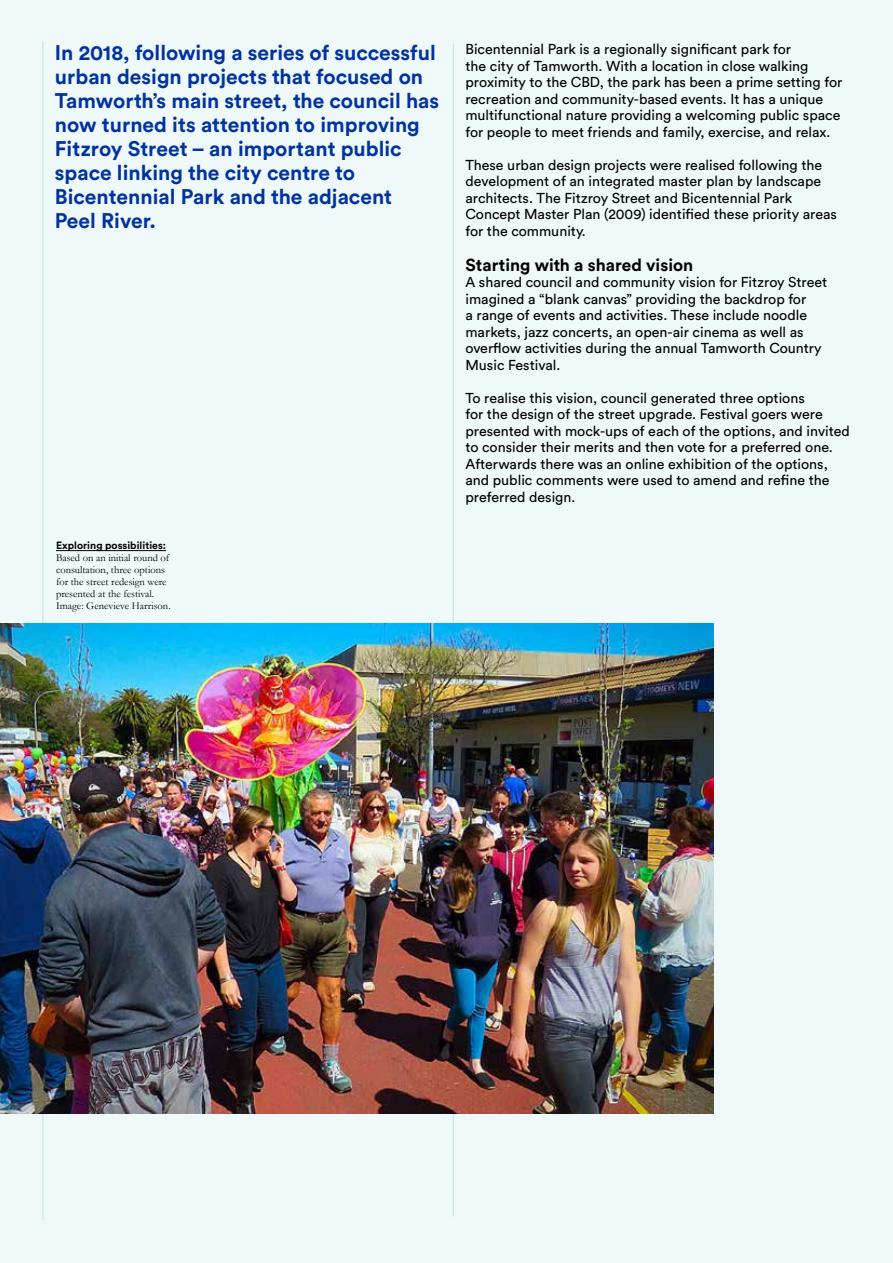
<style>
.page{position:relative;width:893px;height:1263px;background:#f0f9f9}
.page>*{position:absolute;margin:0;border:0;box-sizing:border-box;transform-origin:0 0}
.GANSW_Introtext{font:700 21px/24px "Circular Std";color:#0033a1}
.GANSW_subheads{font:700 17.25px "Circular Std";color:#000}
.GANSW_Body_Case__9_5{font:14.25px/16.5px "Circular Std";color:#000}
.GANSW_Caption{font:10.5px/12px "Garamond";color:#000}
.s1{font-family:"Circular Std";font-weight:700}
</style>
<div class="page">
<hr style="left:453px;top:44px;width:1px;height:1172px;background:#bde1ed">
<hr style="left:43px;top:41px;width:1px;height:1179px;background:#bde1ed">
<img style="left:0;top:624px;width:714px;height:490px">
<hr style="left:56px;top:550px;width:110px;height:1px;background:#000">
<p class="GANSW_Introtext" style="left:55px;top:40px;width:386px">In 2018, following a series of successful urban design projects that focused on Tamworth’s main street, the council has now turned its attention to improving Fitzroy Street – an important public space linking the city centre to Bicentennial Park and the adjacent<br>Peel River.</p>
<p class="GANSW_Body_Case__9_5" style="left:465px;top:41px;width:378px">Bicentennial Park is a regionally significant park for<br>the city of Tamworth. With a location in close walking proximity to the CBD, the park has been a prime setting for recreation and community-based events. It has a unique multifunctional nature providing a welcoming public space for people to meet friends and family, exercise, and relax.</p>
<p class="GANSW_Body_Case__9_5" style="left:465px;top:156px;width:373px">These urban design projects were realised following the development of an integrated master plan by landscape architects. The Fitzroy Street and Bicentennial Park Concept Master Plan (2009) identified these priority areas for the community.</p>
<p class="GANSW_subheads" style="left:465px;top:254px;width:229px">Starting with a shared vision</p>
<p class="GANSW_Body_Case__9_5" style="left:465px;top:274px;width:363px">A shared council and community vision for Fitzroy Street imagined a “blank canvas” providing the backdrop for<br>a range of events and activities. These include noodle markets, jazz concerts, an open-air cinema as well as overflow activities during the annual Tamworth Country Music Festival.</p>
<p class="GANSW_Body_Case__9_5" style="left:465px;top:389px;width:386px">To realise this vision, council generated three options<br>for the design of the street upgrade. Festival goers were presented with mock-ups of each of the options, and invited to consider their merits and then vote for a preferred one.<br>Afterwards there was an online exhibition of the options, and public comments were used to amend and refine the preferred design.</p>
<p class="GANSW_Caption" style="left:56px;top:539px;width:115px"><span class="s1">Exploring possibilities:<br></span>Based on an initial round of consultation, three options for the street redesign were presented at the festival.</p>
<p class="GANSW_Caption" style="left:56px;top:599px;width:116px">Image: Genevieve Harrison.</p>
</div>
